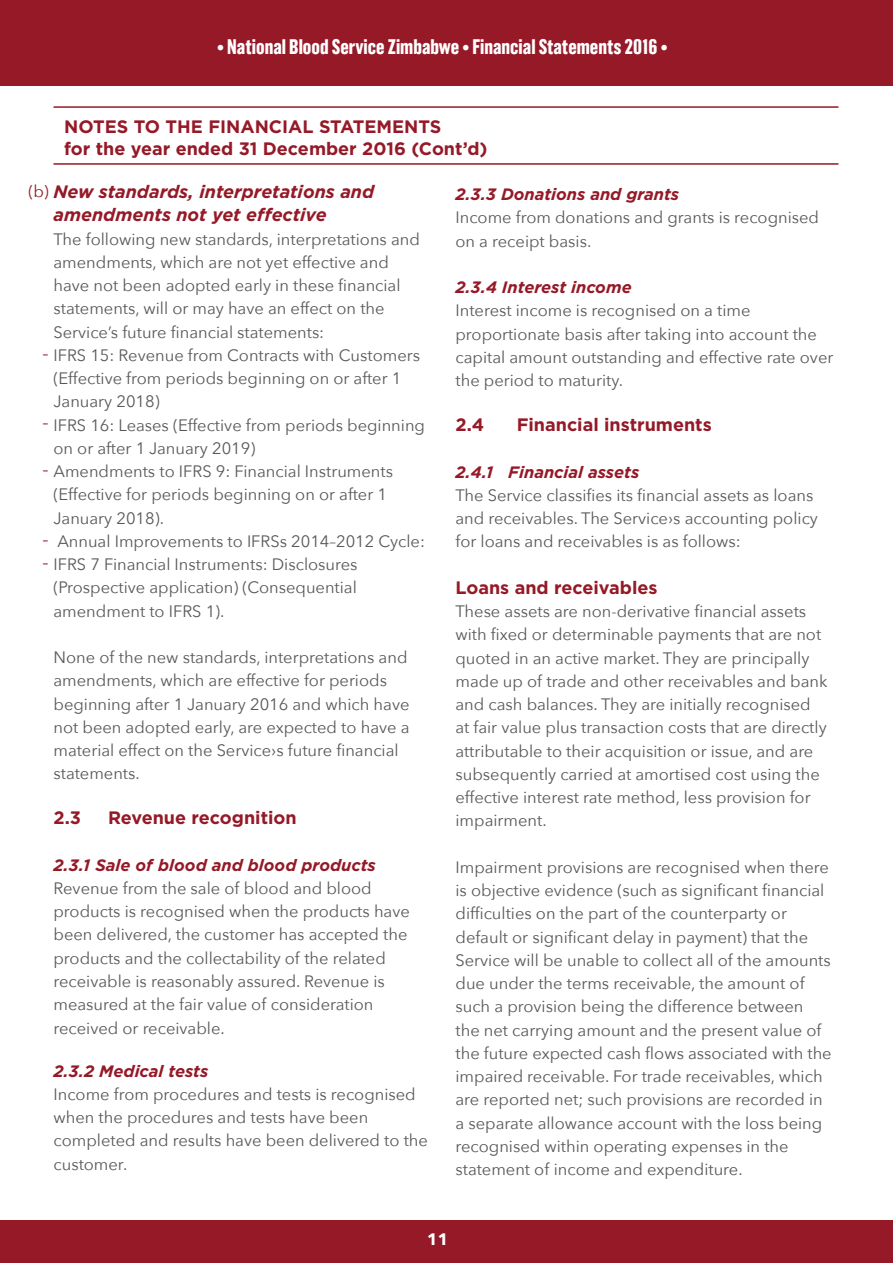
<style>
.page{position:relative;width:893px;height:1263px;background:#fff}
.page>*{position:absolute;margin:0;border:0;box-sizing:border-box;transform-origin:0 0}
.t1{font:700 21px "Grotzec Cond";color:#fff}
.t2{font:21px/23.2px "Avenir Next";color:#951927}
.t3{font:700 18px/21.6px "Gotham";color:#951927}
.t4{font:italic 700 18px/23.2px "Gotham";color:#951927}
.t5{font:16.5px/23.2px "Avenir Next";color:#57585a}
.t6{font:italic 700 16.5px "Gotham";color:#951927}
.t7{font:700 16.5px "Avenir Next";color:#fff}
.s1{font-family:"Avenir Next";font-weight:400;font-style:normal;font-size:16.5px}
</style>
<div class="page">
<div style="left:0;top:0;width:893px;height:86px;background:#951927"></div>
<div style="left:0;top:1220px;width:893px;height:43px;background:#951927"></div>
<hr style="left:54px;top:163px;width:784px;height:2px;background:#951927">
<hr style="left:54px;top:106px;width:784px;height:2px;background:#951927">
<p class="t1" style="left:217px;top:35px;width:452px">• National Blood Service Zimbabwe • Financial Statements 2016 •</p>
<p class="t3" style="left:64px;top:116px;width:425px">NOTES TO THE FINANCIAL STATEMENTS<br>for the year ended 31 December 2016 (Cont’d)</p>
<p class="t6" style="left:455px;top:183px;width:225px">2.3.3 Donations and grants</p>
<p class="t5" style="left:455px;top:205px;width:365px">Income from donations and grants is recognised on a receipt basis.</p>
<p class="t6" style="left:455px;top:276px;width:178px">2.3.4 Interest income</p>
<p class="t5" style="left:455px;top:298px;width:379px">Interest income is recognised on a time proportionate basis after taking into account the capital amount outstanding and effective rate over the period to maturity.</p>
<p class="t3" style="left:455px;top:414px;width:30px">2.4</p>
<p class="t3" style="left:517px;top:414px;width:197px">Financial instruments</p>
<p class="t6" style="left:455px;top:461px;width:185px">2.4.1 Financial assets</p>
<p class="t5" style="left:455px;top:483px;width:364px">The Service classifies its financial assets as loans and receivables. The Service›s accounting policy for loans and receivables is as follows:</p>
<p class="t3" style="left:455px;top:576px;width:204px">Loans and receivables</p>
<p class="t5" style="left:455px;top:599px;width:374px">These assets are non-derivative financial assets with fixed or determinable payments that are not quoted in an active market. They are principally made up of trade and other receivables and bank and cash balances. They are initially recognised at fair value plus transaction costs that are directly attributable to their acquisition or issue, and are subsequently carried at amortised cost using the effective interest rate method, less provision for impairment.</p>
<p class="t5" style="left:455px;top:855px;width:378px">Impairment provisions are recognised when there is objective evidence (such as significant financial difficulties on the part of the counterparty or default or significant delay in payment) that the Service will be unable to collect all of the amounts due under the terms receivable, the amount of such a provision being the difference between the net carrying amount and the present value of the future expected cash flows associated with the impaired receivable. For trade receivables, which are reported net; such provisions are recorded in a separate allowance account with the loss being recognised within operating expenses in the statement of income and expenditure.</p>
<p class="t4" style="left:54px;top:180px;width:322px;text-indent:-25px"><span class="s1">(b)</span> New standards, interpretations and amendments not yet effective</p>
<p class="t5" style="left:54px;top:226px;width:373px">The following new standards, interpretations and amendments, which are not yet effective and have not been adopted early in these financial statements, will or may have an effect on the Service’s future financial statements:<br>IFRS 15: Revenue from Contracts with Customers (Effective from periods beginning on or after 1<br>January 2018)<br>IFRS 16: Leases (Effective from periods beginning on or after 1 January 2019)<br>Amendments to IFRS 9: Financial Instruments (Effective for periods beginning on or after 1<br>January 2018).<br>Annual Improvements to IFRSs 2014–2012 Cycle:<br>IFRS 7 Financial Instruments: Disclosures (Prospective application) (Consequential amendment to IFRS 1).</p>
<p class="t5" style="left:54px;top:645px;width:358px">None of the new standards, interpretations and amendments, which are effective for periods beginning after 1 January 2016 and which have not been adopted early, are expected to have a material effect on the Service›s future financial statements.</p>
<p class="t3" style="left:54px;top:807px;width:29px">2.3</p>
<p class="t3" style="left:108px;top:807px;width:190px">Revenue recognition</p>
<p class="t6" style="left:54px;top:854px;width:324px">2.3.1 Sale of blood and blood products</p>
<p class="t5" style="left:54px;top:876px;width:358px">Revenue from the sale of blood and blood products is recognised when the products have been delivered, the customer has accepted the products and the collectability of the related receivable is reasonably assured. Revenue is measured at the fair value of consideration received or receivable.</p>
<p class="t6" style="left:54px;top:1060px;width:156px">2.3.2 Medical tests</p>
<p class="t5" style="left:54px;top:1082px;width:376px">Income from procedures and tests is recognised when the procedures and tests have been completed and results have been delivered to the customer.</p>
<p class="t2" style="left:42px;top:340px;width:8px">-</p>
<p class="t2" style="left:42px;top:410px;width:8px">-</p>
<p class="t2" style="left:42px;top:456px;width:8px">-</p>
<p class="t2" style="left:42px;top:526px;width:8px">- -</p>
<p class="t7" style="left:427px;top:1225px;width:23px">11</p>
</div>
